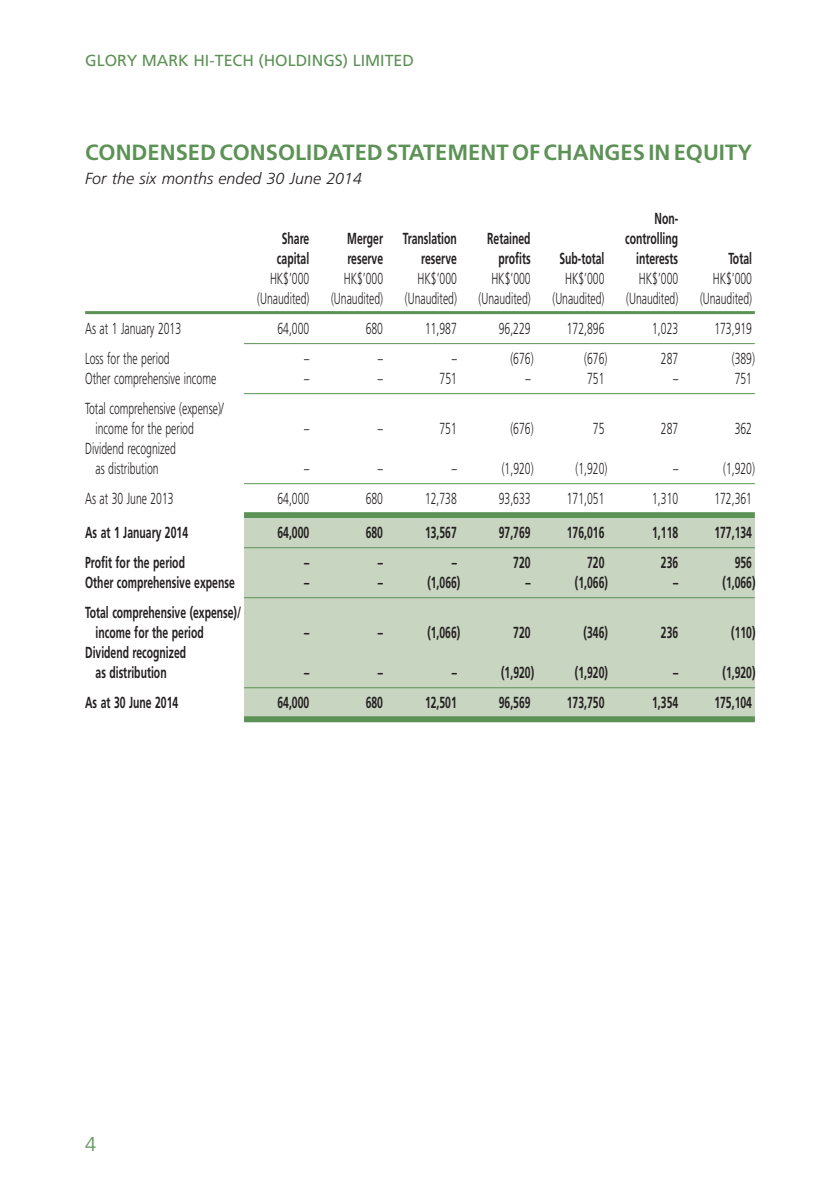
<style>
.page{position:relative;width:840px;height:1191px;background:#fff}
.page>*{position:absolute;margin:0;border:0;box-sizing:border-box;transform-origin:0 0}
.t1{font:700 22px "Frutiger LT Std";color:#5c9255}
.t2{font:300 20px "Frutiger LT Std";color:#5c9255}
.t3{font:300 16px/20px "Frutiger LT Std";color:#231f20;scale:.65 1}
.t4{font:700 16px/20px "Frutiger LT Std";color:#231f20;scale:.65 1}
.t5{font:16px "Frutiger LT Std";color:#5c9255}
.t6{font:italic 300 16px "Frutiger LT Std";color:#231f20}
</style>
<div class="page">
<hr style="left:85px;top:311px;width:669px;height:3px;background:#5c9255">
<hr style="left:244px;top:343px;width:510px;height:1px;background:#5c9255">
<hr style="left:244px;top:393px;width:510px;height:1px;background:#5c9255">
<hr style="left:244px;top:483px;width:510px;height:1px;background:#5c9255">
<div style="left:244px;top:512px;width:510px;height:6px;background:#5c9255"></div>
<div style="left:244px;top:518px;width:510px;height:202px;background:#c8d5c1"></div>
<hr style="left:244px;top:547px;width:510px;height:1px;background:#5c9255">
<hr style="left:244px;top:597px;width:510px;height:1px;background:#5c9255">
<hr style="left:244px;top:687px;width:510px;height:1px;background:#5c9255">
<div style="left:244px;top:716px;width:510px;height:6px;background:#5c9255"></div>
<p class="t5" style="left:85px;top:51px;width:330px">GLORY MARK HI-TECH (HOLDINGS) LIMITED</p>
<h1 class="t1" style="left:85px;top:139px;width:668px">CONDENSED CONSOLIDATED STATEMENT OF CHANGES IN EQUITY</h1>
<p class="t6" style="left:85px;top:169px;width:278px">For the six months ended 30 June 2014</p>
<p class="t4" style="left:654px;top:209px;width:38px">Non-</p>
<p class="t4" style="left:281px;top:229px;width:44px">Share</p>
<p class="t4" style="left:347px;top:229px;width:170px">Merger Translation</p>
<p class="t4" style="left:487px;top:229px;width:68px">Retained</p>
<p class="t4" style="left:625px;top:229px;width:83px">controlling</p>
<p class="t4" style="left:277px;top:249px;width:51px">capital</p>
<p class="t4" style="left:347px;top:249px;width:56px">reserve</p>
<p class="t4" style="left:421px;top:249px;width:56px">reserve</p>
<p class="t4" style="left:498px;top:249px;width:51px">profits</p>
<p class="t4" style="left:559px;top:249px;width:71px">Sub-total</p>
<p class="t4" style="left:636px;top:249px;width:66px">interests</p>
<p class="t4" style="left:728px;top:249px;width:38px">Total</p>
<p class="t3" style="left:270px;top:269px;width:62px">HK$’000</p>
<p class="t3" style="left:343px;top:269px;width:62px">HK$’000</p>
<p class="t3" style="left:417px;top:269px;width:62px">HK$’000</p>
<p class="t3" style="left:491px;top:269px;width:62px">HK$’000</p>
<p class="t3" style="left:565px;top:269px;width:62px">HK$’000</p>
<p class="t3" style="left:638px;top:269px;width:62px">HK$’000</p>
<p class="t3" style="left:712px;top:269px;width:62px">HK$’000</p>
<p class="t3" style="left:257px;top:289px;width:82px">(Unaudited)</p>
<p class="t3" style="left:331px;top:289px;width:82px">(Unaudited)</p>
<p class="t3" style="left:404px;top:289px;width:82px">(Unaudited)</p>
<p class="t3" style="left:478px;top:289px;width:82px">(Unaudited)</p>
<p class="t3" style="left:552px;top:289px;width:82px">(Unaudited)</p>
<p class="t3" style="left:626px;top:289px;width:82px">(Unaudited)</p>
<p class="t3" style="left:699px;top:289px;width:82px">(Unaudited)</p>
<p class="t3" style="left:85px;top:319px;width:149px">As at 1 January 2013</p>
<p class="t3" style="left:277px;top:319px;width:50px">64,000</p>
<p class="t3" style="left:365px;top:319px;width:28px">680</p>
<p class="t3" style="left:425px;top:319px;width:50px">11,987</p>
<p class="t3" style="left:498px;top:319px;width:50px">96,229</p>
<p class="t3" style="left:566px;top:319px;width:59px">172,896</p>
<p class="t3" style="left:651px;top:319px;width:42px">1,023</p>
<p class="t3" style="left:714px;top:319px;width:59px">173,919</p>
<p class="t3" style="left:85px;top:349px;width:131px">Loss for the period</p>
<p class="t3" style="left:304px;top:349px;width:9px">–</p>
<p class="t3" style="left:377px;top:349px;width:9px">–</p>
<p class="t3" style="left:451px;top:349px;width:9px">–</p>
<p class="t3" style="left:510px;top:349px;width:37px">(676)</p>
<p class="t3" style="left:584px;top:349px;width:37px">(676)</p>
<p class="t3" style="left:660px;top:349px;width:28px">287</p>
<p class="t3" style="left:731px;top:349px;width:37px">(389)</p>
<p class="t3" style="left:85px;top:369px;width:203px">Other comprehensive income</p>
<p class="t3" style="left:304px;top:369px;width:9px">–</p>
<p class="t3" style="left:377px;top:369px;width:9px">–</p>
<p class="t3" style="left:439px;top:369px;width:28px">751</p>
<p class="t3" style="left:525px;top:369px;width:9px">–</p>
<p class="t3" style="left:586px;top:369px;width:28px">751</p>
<p class="t3" style="left:672px;top:369px;width:9px">–</p>
<p class="t3" style="left:734px;top:369px;width:28px">751</p>
<p class="t3" style="left:95px;top:399px;width:199px;text-indent:-10px">Total comprehensive (expense)/ income for the period</p>
<p class="t3" style="left:304px;top:419px;width:9px">–</p>
<p class="t3" style="left:377px;top:419px;width:9px">–</p>
<p class="t3" style="left:439px;top:419px;width:28px">751</p>
<p class="t3" style="left:510px;top:419px;width:37px">(676)</p>
<p class="t3" style="left:592px;top:419px;width:19px">75</p>
<p class="t3" style="left:660px;top:419px;width:28px">287</p>
<p class="t3" style="left:734px;top:419px;width:28px">362</p>
<p class="t3" style="left:85px;top:439px;width:141px;text-align:center">Dividend recognized as distribution</p>
<p class="t3" style="left:304px;top:459px;width:9px">–</p>
<p class="t3" style="left:377px;top:459px;width:9px">–</p>
<p class="t3" style="left:451px;top:459px;width:9px">–</p>
<p class="t3" style="left:501px;top:459px;width:50px">(1,920)</p>
<p class="t3" style="left:575px;top:459px;width:50px">(1,920)</p>
<p class="t3" style="left:672px;top:459px;width:9px">–</p>
<p class="t3" style="left:722px;top:459px;width:50px">(1,920)</p>
<p class="t3" style="left:85px;top:489px;width:138px">As at 30 June 2013</p>
<p class="t3" style="left:277px;top:489px;width:50px">64,000</p>
<p class="t3" style="left:365px;top:489px;width:28px">680</p>
<p class="t3" style="left:425px;top:489px;width:50px">12,738</p>
<p class="t3" style="left:498px;top:489px;width:50px">93,633</p>
<p class="t3" style="left:566px;top:489px;width:59px">171,051</p>
<p class="t3" style="left:651px;top:489px;width:42px">1,310</p>
<p class="t3" style="left:714px;top:489px;width:59px">172,361</p>
<p class="t4" style="left:85px;top:523px;width:160px">As at 1 January 2014</p>
<p class="t4" style="left:277px;top:523px;width:50px">64,000</p>
<p class="t4" style="left:365px;top:523px;width:28px">680</p>
<p class="t4" style="left:425px;top:523px;width:50px">13,567</p>
<p class="t4" style="left:498px;top:523px;width:50px">97,769</p>
<p class="t4" style="left:566px;top:523px;width:59px">176,016</p>
<p class="t4" style="left:651px;top:523px;width:42px">1,118</p>
<p class="t4" style="left:714px;top:523px;width:59px">177,134</p>
<p class="t4" style="left:85px;top:553px;width:155px">Profit for the period</p>
<p class="t4" style="left:304px;top:553px;width:9px">–</p>
<p class="t4" style="left:377px;top:553px;width:9px">–</p>
<p class="t4" style="left:451px;top:553px;width:9px">–</p>
<p class="t4" style="left:513px;top:553px;width:28px">720</p>
<p class="t4" style="left:586px;top:553px;width:28px">720</p>
<p class="t4" style="left:660px;top:553px;width:28px">236</p>
<p class="t4" style="left:734px;top:553px;width:28px">956</p>
<p class="t4" style="left:85px;top:573px;width:231px">Other comprehensive expense</p>
<p class="t4" style="left:304px;top:573px;width:9px">–</p>
<p class="t4" style="left:377px;top:573px;width:9px">–</p>
<p class="t4" style="left:427px;top:573px;width:52px">(1,066)</p>
<p class="t4" style="left:525px;top:573px;width:9px">–</p>
<p class="t4" style="left:574px;top:573px;width:52px">(1,066)</p>
<p class="t4" style="left:672px;top:573px;width:9px">–</p>
<p class="t4" style="left:722px;top:573px;width:52px">(1,066)</p>
<p class="t4" style="left:95px;top:603px;width:225px;text-indent:-10px">Total comprehensive (expense)/ income for the period</p>
<p class="t4" style="left:304px;top:623px;width:9px">–</p>
<p class="t4" style="left:377px;top:623px;width:9px">–</p>
<p class="t4" style="left:427px;top:623px;width:52px">(1,066)</p>
<p class="t4" style="left:513px;top:623px;width:28px">720</p>
<p class="t4" style="left:583px;top:623px;width:39px">(346)</p>
<p class="t4" style="left:660px;top:623px;width:28px">236</p>
<p class="t4" style="left:730px;top:623px;width:39px">(110)</p>
<p class="t4" style="left:85px;top:643px;width:157px;text-align:center">Dividend recognized as distribution</p>
<p class="t4" style="left:304px;top:663px;width:9px">–</p>
<p class="t4" style="left:377px;top:663px;width:9px">–</p>
<p class="t4" style="left:451px;top:663px;width:9px">–</p>
<p class="t4" style="left:501px;top:663px;width:52px">(1,920)</p>
<p class="t4" style="left:574px;top:663px;width:52px">(1,920)</p>
<p class="t4" style="left:672px;top:663px;width:9px">–</p>
<p class="t4" style="left:722px;top:663px;width:52px">(1,920)</p>
<p class="t4" style="left:85px;top:693px;width:145px">As at 30 June 2014</p>
<p class="t4" style="left:277px;top:693px;width:50px">64,000</p>
<p class="t4" style="left:365px;top:693px;width:28px">680</p>
<p class="t4" style="left:425px;top:693px;width:50px">12,501</p>
<p class="t4" style="left:498px;top:693px;width:50px">96,569</p>
<p class="t4" style="left:566px;top:693px;width:59px">173,750</p>
<p class="t4" style="left:651px;top:693px;width:42px">1,354</p>
<p class="t4" style="left:714px;top:693px;width:59px">175,104</p>
<p class="t2" style="left:85px;top:1132px;width:13px">4</p>
</div>
